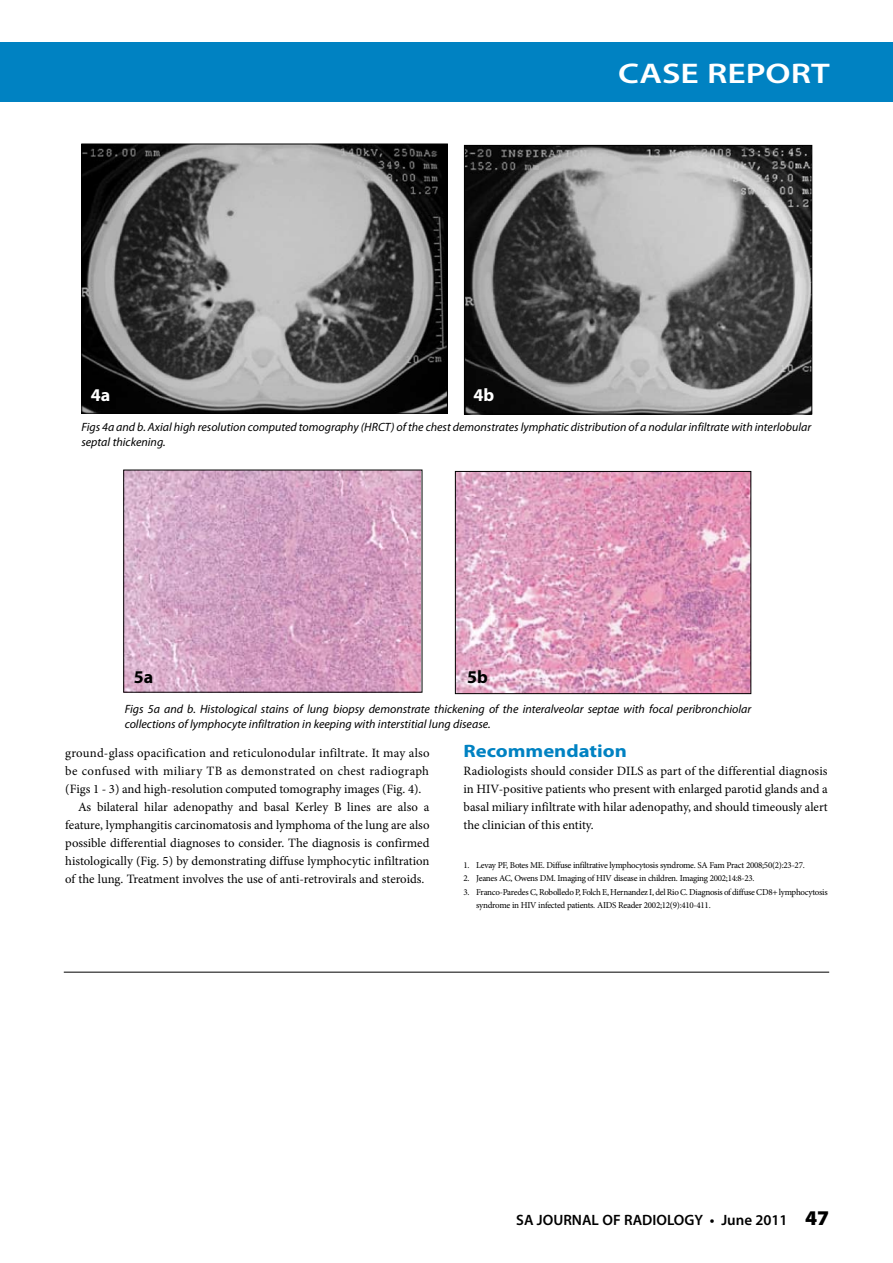
<style>
.page{position:relative;width:893px;height:1263px;background:#fff}
.page>*{position:absolute;margin:0;border:0;box-sizing:border-box;transform-origin:0 0}
.t1{font:600 28.5px "Myriad Pro";color:#fff;scale:1.25 1}
.t2{font:700 18px "Myriad Pro";color:#0082c2;scale:1.15 1}
.t3{font:700 18px "Myriad Pro";color:#fff}
.t4{font:700 18px "Myriad Pro";color:#000}
.t5{font:600 15px "Myriad Pro";color:#000}
.t6{font:12.75px/18px "Minion Pro";color:#000;text-align:justify}
.t7{font:12.75px "Minion Pro";letter-spacing:.03em;color:#000}
.t8{font:italic 12px/15px "Myriad Pro";color:#000}
.t9{font:9px/13.5px "Minion Pro";letter-spacing:-.03em;color:#000}
.s1{font-weight:900;font-size:21px}
</style>
<div class="page">
<div style="left:0;top:43px;width:893px;height:59px;background:#0082c2"></div>
<img style="left:83px;top:146px;width:363px;height:266px">
<div style="left:81px;top:144px;width:367px;height:270px;border:1px solid #000"></div>
<img style="left:466px;top:147px;width:344px;height:265px">
<div style="left:464px;top:145px;width:348px;height:269px;border:1px solid #000"></div>
<img style="left:125px;top:472px;width:295px;height:219px">
<div style="left:123px;top:470px;width:299px;height:223px;border:1px solid #000"></div>
<img style="left:457px;top:473px;width:292px;height:219px">
<div style="left:455px;top:471px;width:296px;height:223px;border:1px solid #000"></div>
<hr style="left:64px;top:972px;width:765px;height:1px;background:#000">
<h2 class="t3" style="left:91px;top:383px;width:21px">4a</h2>
<h2 class="t3" style="left:474px;top:384px;width:22px">4b</h2>
<h1 class="t1" style="left:618px;top:55px;width:171px">CASE REPORT</h1>
<p class="t8" style="left:81px;top:419px;width:731px">Figs 4a and b. Axial high resolution computed tomography (HRCT) of the chest demonstrates lymphatic distribution of a nodular infiltrate with interlobular septal thickening.</p>
<h2 class="t4" style="left:134px;top:665px;width:21px">5a</h2>
<h2 class="t4" style="left:467px;top:665px;width:22px">5b</h2>
<p class="t8" style="left:125px;top:701px;width:628px">Figs 5a and b. Histological stains of lung biopsy demonstrate thickening of the interalveolar septae with focal peribronchiolar collections of lymphocyte infiltration in keeping with interstitial lung disease.</p>
<p class="t6" style="left:65px;top:744px;width:366px">ground-glass opacification and reticulonodular infiltrate. It may also</p>
<p class="t7" style="left:65px;top:762px;width:365px">be confused with miliary TB as demonstrated on chest radiograph</p>
<p class="t6" style="left:65px;top:780px;width:358px">(Figs 1 - 3) and high-resolution computed tomography images (Fig. 4).</p>
<p class="t6" style="left:78px;top:798px;width:353px">As bilateral hilar adenopathy and basal Kerley B lines are also a</p>
<p class="t6" style="left:65px;top:816px;width:366px">feature, lymphangitis carcinomatosis and lymphoma of the lung are also</p>
<p class="t6" style="left:65px;top:834px;width:366px">possible differential diagnoses to consider. The diagnosis is confirmed</p>
<p class="t6" style="left:65px;top:852px;width:366px">histologically (Fig. 5) by demonstrating diffuse lymphocytic infiltration</p>
<p class="t6" style="left:65px;top:870px;width:361px">of the lung. Treatment involves the use of anti-retrovirals and steroids.</p>
<h2 class="t2" style="left:463px;top:739px;width:144px">Recommendation</h2>
<p class="t6" style="left:463px;top:762px;width:366px">Radiologists should consider DILS as part of the differential diagnosis in HIV-positive patients who present with enlarged parotid glands and a basal miliary infiltrate with hilar adenopathy, and should timeously alert the clinician of this entity.</p>
<p class="t9" style="left:463px;top:858px;width:343px">1. Levay PF, Botes ME. Diffuse infiltrative lymphocytosis syndrome. SA Fam Pract 2008;50(2):23-27.</p>
<p class="t9" style="left:463px;top:871px;width:293px">2. Jeanes AC, Owens DM. Imaging of HIV disease in children. Imaging 2002;14:8-23.</p>
<p class="t9" style="left:476px;top:885px;width:353px;text-indent:-13px">3. Franco-Paredes C, Robolledo P, Folch E, Hernandez I, del Rio C. Diagnosis of diffuse CD8+ lymphocytosis syndrome in HIV infected patients. AIDS Reader 2002;12(9):410-411.</p>
<p class="t5" style="left:516px;top:1210px;width:314px">SA JOURNAL OF RADIOLOGY • June 2011 <span class="s1">47</span></p>
</div>
